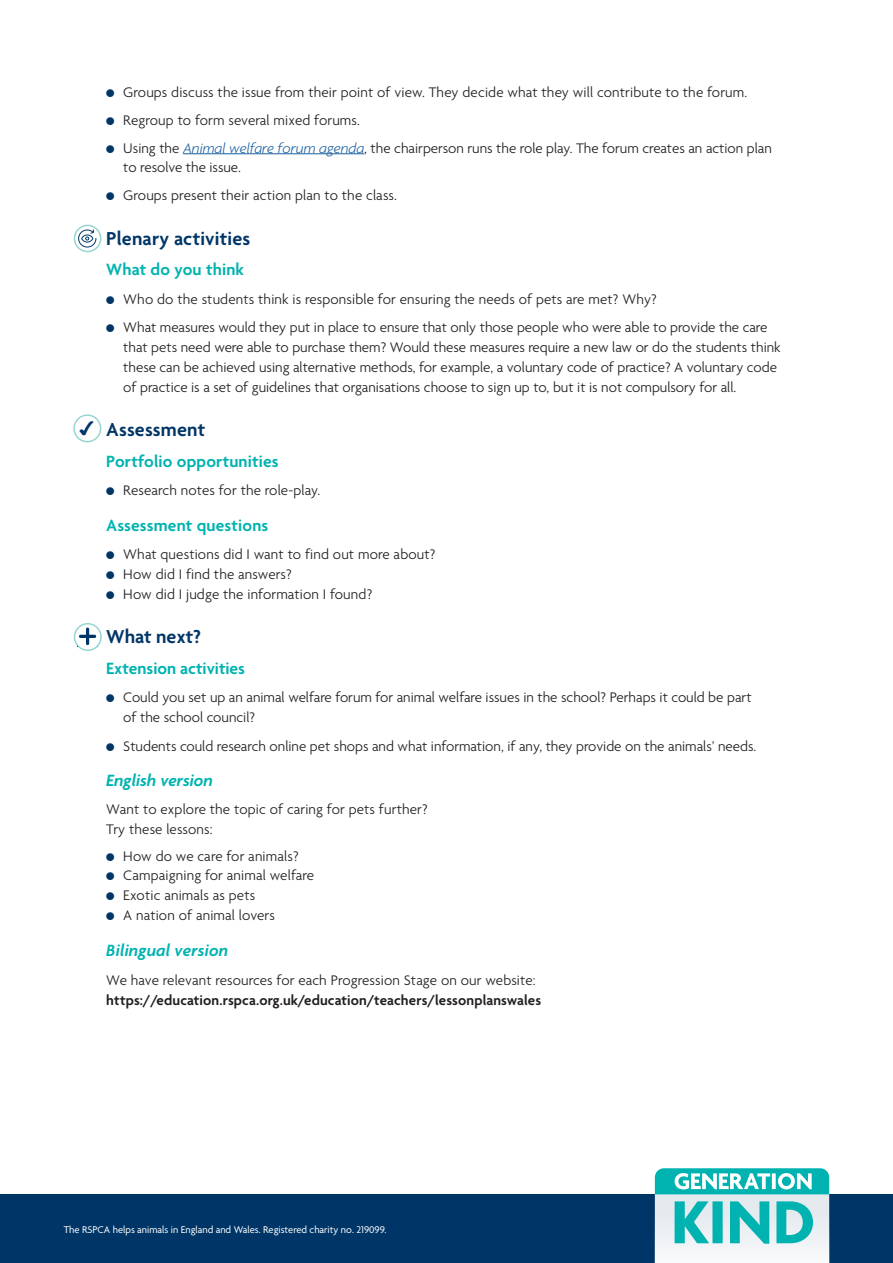
<style>
.page{position:relative;width:893px;height:1263px;background:#fff}
.page>*{position:absolute;margin:0;border:0;box-sizing:border-box;transform-origin:0 0}
.t1{font:600 20.25px "Agenda";letter-spacing:.01em;color:#003667}
.t2{font:600 17.7px "Agenda";letter-spacing:.01em;color:#00b3b0}
.t3{font:italic 600 17.7px "Agenda";color:#00b3b0}
.t4{font:300 15px/19.8px "Agenda";color:#231f20}
.t5{font:600 15px "Agenda";letter-spacing:.01em;color:#231f20}
.t6{font:10.5px "Agenda";color:#fff}
.s1{font-family:"Monotype Sorts";font-weight:400;font-size:10.5px;color:#003667}
.s2{font-style:italic;color:#175d9e}
</style>
<div class="page">
<hr style="left:183px;top:153px;width:181px;height:1px;background:#175d9e">
<div style="left:0;top:1194px;width:893px;height:69px;background:#003667"></div>
<svg style="left:655px;top:1168px;width:174px;height:95px"></svg>
<div style="left:74px;top:225px;width:27px;height:27px;border:2px solid #96d5d2;border-radius:50%"></div>
<img style="left:75px;top:224px;width:26px;height:28px">
<svg style="left:75px;top:624px;width:26px;height:26px"></svg>
<div style="left:74px;top:623px;width:28px;height:28px;border:2px solid #96d5d2;border-radius:50%"></div>
<img style="left:78px;top:627px;width:19px;height:19px">
<div style="left:73px;top:414px;width:28px;height:28px;border:2px solid #96d5d2;border-radius:50%"></div>
<p class="t4" style="left:106px;top:77px;width:667px;line-height:28px"><span class="s1">l</span> Groups discuss the issue from their point of view. They decide what they will contribute to the forum.<br><span class="s1">l</span> Regroup to form several mixed forums.<br><span class="s1">l</span> Using the <span class="s2">Animal welfare forum agenda</span>, the chairperson runs the role play. The forum creates an action plan</p>
<p class="t4" style="left:106px;top:153px;width:292px;line-height:28px;text-indent:17px">to resolve the issue.<br><span class="s1">l</span> Groups present their action plan to the class.</p>
<h1 class="t1" style="left:106px;top:226px;width:146px">Plenary activities</h1>
<p class="t2" style="left:106px;top:259px;width:139px">What do you think</p>
<p class="t4" style="left:106px;top:284px;width:663px;line-height:28.3px"><span class="s1">l</span> Who do the students think is responsible for ensuring the needs of pets are met? Why?<br><span class="s1">l</span> What measures would they put in place to ensure that only those people who were able to provide the care</p>
<p class="t4" style="left:123px;top:337px;width:659px">that pets need were able to purchase them? Would these measures require a new law or do the students think these can be achieved using alternative methods, for example, a voluntary code of practice? A voluntary code of practice is a set of guidelines that organisations choose to sign up to, but it is not compulsory for all.</p>
<h1 class="t1" style="left:106px;top:417px;width:100px">Assessment</h1>
<p class="t2" style="left:106px;top:450px;width:174px">Portfolio opportunities</p>
<p class="t4" style="left:106px;top:480px;width:216px"><span class="s1">l</span> Research notes for the role-play.</p>
<p class="t2" style="left:106px;top:514px;width:164px">Assessment questions</p>
<p class="t4" style="left:106px;top:544px;width:331px"><span class="s1">l</span> What questions did I want to find out more about? <span class="s1">l</span> How did I find the answers?<br><span class="s1">l</span> How did I judge the information I found?</p>
<h1 class="t1" style="left:106px;top:624px;width:96px">What next?</h1>
<p class="t2" style="left:106px;top:657px;width:140px">Extension activities</p>
<p class="t4" style="left:123px;top:687px;width:630px;text-indent:-17px"><span class="s1">l</span> Could you set up an animal welfare forum for animal welfare issues in the school? Perhaps it could be part of the school council?</p>
<p class="t4" style="left:106px;top:736px;width:652px"><span class="s1">l</span> Students could research online pet shops and what information, if any, they provide on the animals’ needs.</p>
<p class="t3" style="left:106px;top:769px;width:108px">English version</p>
<p class="t4" style="left:106px;top:799px;width:323px">Want to explore the topic of caring for pets further?<br>Try these lessons:</p>
<p class="t4" style="left:106px;top:846px;width:209px"><span class="s1">l</span> How do we care for animals?<br><span class="s1">l</span> Campaigning for animal welfare <span class="s1">l</span> Exotic animals as pets<br><span class="s1">l</span> A nation of animal lovers</p>
<p class="t3" style="left:106px;top:939px;width:123px">Bilingual version</p>
<p class="t4" style="left:106px;top:969px;width:431px">We have relevant resources for each Progression Stage on our website:</p>
<p class="t5" style="left:106px;top:991px;width:436px">https://education.rspca.org.uk/education/teachers/lessonplanswales</p>
<p class="t6" style="left:64px;top:1223px;width:324px">The RSPCA helps animals in England and Wales. Registered charity no. 219099.</p>
</div>
